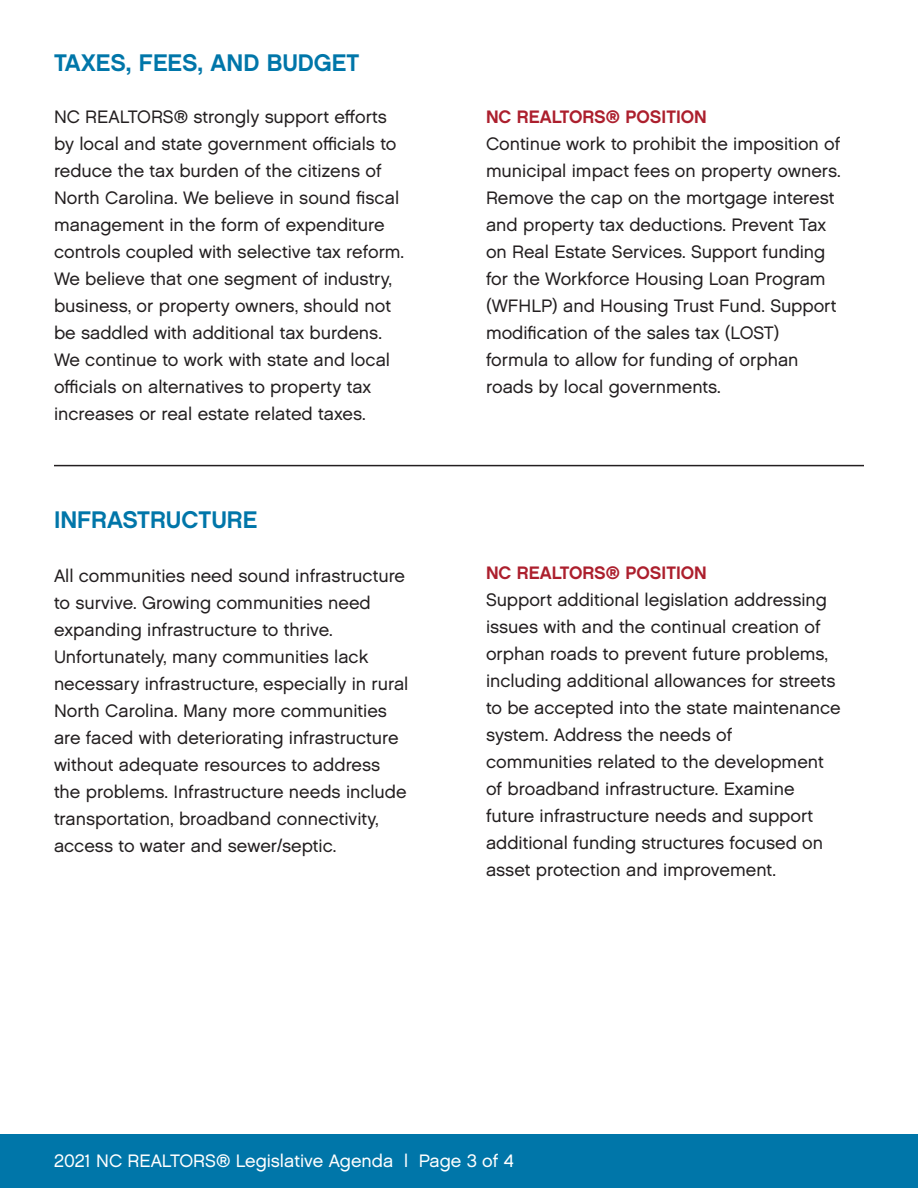
<style>
.page{position:relative;width:918px;height:1188px;background:#fff}
.page>*{position:absolute;margin:0;border:0;box-sizing:border-box;transform-origin:0 0}
.Subtitle{font:24px "Chalet New York Nineteen Sixty";color:#0076a9}
.Body_Text{font:18px/27px "Chalet London Nineteen Sixty";color:#231f20}
.t1{font:18px "Chalet London Nineteen Sixty";color:#fff}
.NCR_Position{font:18px "Chalet New York Nineteen Sixty";color:#ac1f2d}
</style>
<div class="page">
<div style="left:0;top:1134px;width:918px;height:54px;background:#0076a9"></div>
<hr style="left:54px;top:465px;width:810px;height:1px;background:#231f20">
<p class="Subtitle" style="left:54px;top:48px;width:307px">TAXES, FEES, AND BUDGET</p>
<p class="Body_Text" style="left:54px;top:103px;width:352px">NC REALTORS® strongly support efforts by local and state government officials to reduce the tax burden of the citizens of North Carolina. We believe in sound fiscal management in the form of expenditure controls coupled with selective tax reform.<br>We believe that one segment of industry, business, or property owners, should not be saddled with additional tax burdens.<br>We continue to work with state and local officials on alternatives to property tax increases or real estate related taxes.</p>
<p class="Subtitle" style="left:54px;top:505px;width:205px">INFRASTRUCTURE</p>
<p class="NCR_Position" style="left:486px;top:106px;width:222px">NC REALTORS® POSITION</p>
<p class="Body_Text" style="left:486px;top:130px;width:356px">Continue work to prohibit the imposition of municipal impact fees on property owners.<br>Remove the cap on the mortgage interest and property tax deductions. Prevent Tax on Real Estate Services. Support funding for the Workforce Housing Loan Program (WFHLP) and Housing Trust Fund. Support modification of the sales tax (LOST) formula to allow for funding of orphan roads by local governments.</p>
<p class="Body_Text" style="left:54px;top:562px;width:356px">All communities need sound infrastructure to survive. Growing communities need expanding infrastructure to thrive.<br>Unfortunately, many communities lack necessary infrastructure, especially in rural North Carolina. Many more communities are faced with deteriorating infrastructure without adequate resources to address the problems. Infrastructure needs include transportation, broadband connectivity, access to water and sewer/septic.</p>
<p class="NCR_Position" style="left:486px;top:562px;width:222px">NC REALTORS® POSITION</p>
<p class="Body_Text" style="left:486px;top:586px;width:356px">Support additional legislation addressing issues with and the continual creation of orphan roads to prevent future problems, including additional allowances for streets to be accepted into the state maintenance system. Address the needs of communities related to the development of broadband infrastructure. Examine future infrastructure needs and support additional funding structures focused on asset protection and improvement.</p>
<p class="t1" style="left:54px;top:1150px;width:461px">2021 NC REALTORS® Legislative Agenda | Page 3 of 4</p>
</div>
